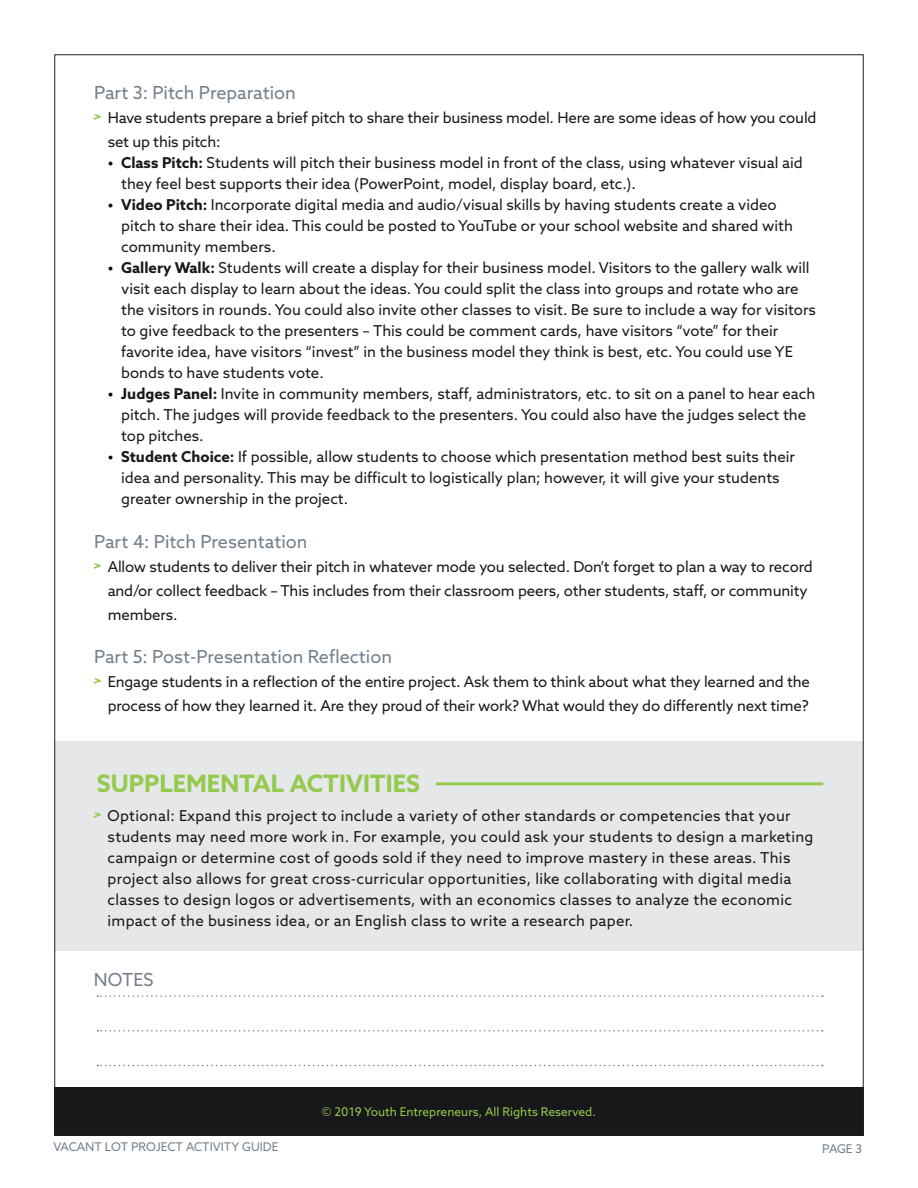
<style>
.page{position:relative;width:918px;height:1188px;background:#fff}
.page>*{position:absolute;margin:0;border:0;box-sizing:border-box;transform-origin:0 0}
.Subhead{font:700 24px "Azo Sans";color:#94ca4e}
.Subhead_-_Regular{font:18px "Azo Sans";color:#727f8a}
.Subhead_-_Bold{font:18px "Azo Sans";color:#727f8a}
.t1{font:15px/21px "Azo Sans";color:#181719}
.t2{font:15px/21px "Azo Sans";letter-spacing:.02em;color:#181719}
.Copyright_Informatio{font:12px "Azo Sans";color:#94ca4e}
.Copyright_Informatio-2{font:12px "Azo Sans";color:#727f8a}
.s1{font-weight:700;color:#000}
.s2{font-weight:700}
</style>
<div class="page">
<div style="left:54px;top:741px;width:810px;height:209px;background:#e6e7e9"></div>
<div style="left:54px;top:1088px;width:810px;height:48px;background:#181719"></div>
<hr style="left:436px;top:782px;width:387px;height:3px;background:#94ca4e">
<svg style="left:97px;top:995px;width:726px;height:2px"></svg>
<svg style="left:97px;top:1065px;width:726px;height:1px"></svg>
<svg style="left:97px;top:1030px;width:726px;height:2px"></svg>
<p class="Subhead_-_Regular" style="left:94px;top:81px;width:203px">Part 3: Pitch Preparation</p>
<p class="t1" style="left:108px;top:106px;width:710px;line-height:24px;text-indent:-14px"><sup>&gt;</sup> Have students prepare a brief pitch to share their business model. Here are some ideas of how you could set up this pitch:</p>
<p class="t1" style="left:121px;top:152px;width:683px;text-indent:-14px"><span class="s1">•</span> <span class="s2">Class Pitch:</span> Students will pitch their business model in front of the class, using whatever visual aid they feel best supports their idea (PowerPoint, model, display board, etc.).</p>
<p class="t1" style="left:121px;top:194px;width:673px;text-indent:-14px"><span class="s1">•</span> <span class="s2">Video Pitch:</span> Incorporate digital media and audio/visual skills by having students create a video pitch to share their idea. This could be posted to YouTube or your school website and shared with community members.</p>
<p class="t1" style="left:121px;top:257px;width:696px;text-indent:-14px"><span class="s1">•</span> <span class="s2">Gallery Walk:</span> Students will create a display for their business model. Visitors to the gallery walk will visit each display to learn about the ideas. You could split the class into groups and rotate who are the visitors in rounds. You could also invite other classes to visit. Be sure to include a way for visitors to give feedback to the presenters – This could be comment cards, have visitors “vote” for their favorite idea, have visitors “invest” in the business model they think is best, etc. You could use YE bonds to have students vote.</p>
<p class="t1" style="left:121px;top:383px;width:696px;text-indent:-14px"><span class="s1">•</span> <span class="s2">Judges Panel:</span> Invite in community members, staff, administrators, etc. to sit on a panel to hear each pitch. The judges will provide feedback to the presenters. You could also have the judges select the top pitches.</p>
<p class="t1" style="left:121px;top:446px;width:675px;text-indent:-14px"><span class="s1">•</span> <span class="s2">Student Choice:</span> If possible, allow students to choose which presentation method best suits their idea and personality. This may be difficult to logistically plan; however, it will give your students greater ownership in the project.</p>
<p class="Subhead_-_Regular" style="left:94px;top:529px;width:215px">Part 4: Pitch Presentation</p>
<p class="t1" style="left:108px;top:554px;width:707px;line-height:24px;text-indent:-14px"><sup>&gt;</sup> Allow students to deliver their pitch in whatever mode you selected. Don’t forget to plan a way to record and/or collect feedback – This includes from their classroom peers, other students, staff, or community members.</p>
<p class="Subhead_-_Regular" style="left:94px;top:645px;width:299px">Part 5: Post-Presentation Reflection</p>
<p class="t1" style="left:94px;top:669px;width:717px;line-height:24px;text-align:right"><sup>&gt;</sup> Engage students in a reflection of the entire project. Ask them to think about what they learned and the process of how they learned it. Are they proud of their work? What would they do differently next time?</p>
<p class="Subhead" style="left:97px;top:767px;width:325px">SUPPLEMENTAL ACTIVITIES</p>
<p class="t2" style="left:108px;top:805px;width:707px;text-indent:-13px"><sup>&gt;</sup> Optional: Expand this project to include a variety of other standards or competencies that your students may need more work in. For example, you could ask your students to design a marketing campaign or determine cost of goods sold if they need to improve mastery in these areas. This project also allows for great cross-curricular opportunities, like collaborating with digital media classes to design logos or advertisements, with an economics classes to analyze the economic impact of the business idea, or an English class to write a research paper.</p>
<p class="Subhead_-_Bold" style="left:94px;top:967px;width:61px">NOTES</p>
<p class="Copyright_Informatio" style="left:322px;top:1104px;width:276px">© 2019 Youth Entrepreneurs, All Rights Reserved.</p>
<p class="Copyright_Informatio-2" style="left:54px;top:1139px;width:226px">VACANT LOT PROJECT ACTIVITY GUIDE</p>
<p class="Copyright_Informatio-2" style="left:822px;top:1141px;width:42px">PAGE 3</p>
</div>
